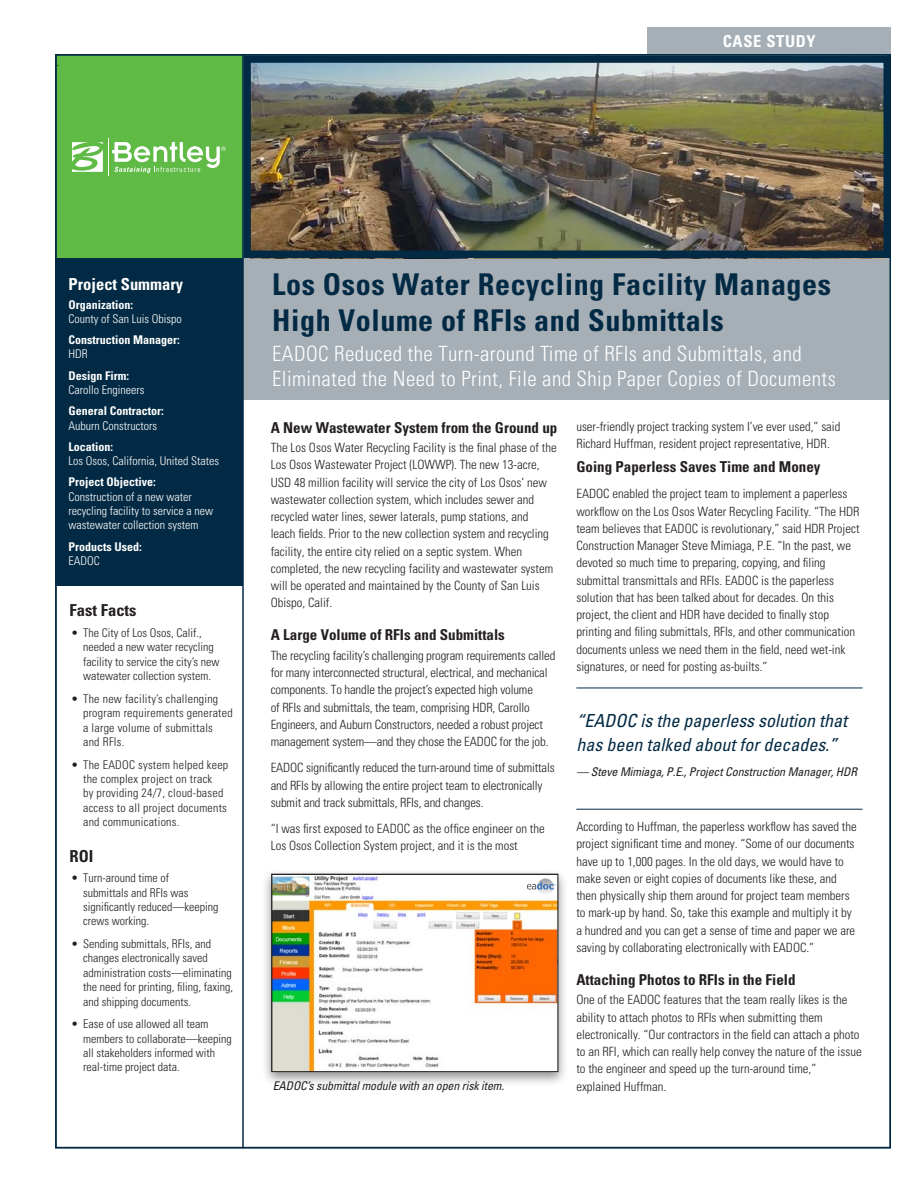
<style>
.page{position:relative;width:918px;height:1188px;background:#fff}
.page>*{position:absolute;margin:0;border:0;box-sizing:border-box;transform-origin:0 0}
.S__Title{font:700 condensed 30px/36px "Univers";letter-spacing:.02em;color:#032a44}
.S__Sub-title{font:300 condensed 21px/25.2px "Univers";letter-spacing:.02em;color:#fff}
.S__Callouts_Quotes{font:italic condensed 18px/24px "Univers";color:#032a44}
.S__Sidebar_Header_G{font:700 condensed 16.5px "Univers";color:#fff}
.S__Sidebar_Header_B{font:700 condensed 16.5px "Univers";color:#231f20}
.S__Sidebar_Header_G-2{font:700 condensed 16.5px "Univers";letter-spacing:.04em;color:#fff}
.S__Body_Sub-Heads{font:700 condensed 15px "Univers";color:#231f20}
.S__Body_copy{font:700 condensed 15px "Univers";color:#231f20}
.S__Body_copy-2{font:300 condensed 12.75px/17.2px "Univers";color:#231f20}
.t1{font:300 condensed 12px/14.4px "Univers";color:#231f20}
.t2{font:300 condensed 12px/14.4px "Univers";letter-spacing:.02em;color:#231f20}
.S__Sidebar_body_Whi{font:300 condensed 12px/14.4px "Univers";color:#fff}
.S__Sidebar_sub-head{font:700 condensed 12px "Univers";color:#fff}
.S__Callout_attribut{font:italic condensed 12px "Univers";letter-spacing:-.01em;color:#231f20}
.S__Image_captions{font:italic condensed 12px "Univers";letter-spacing:-.01em;color:#231f20}
</style>
<div class="page">
<div style="left:55px;top:55px;width:188px;height:204px;background:#60bb46"></div>
<hr style="left:108px;top:138px;width:1px;height:38px;background:#fff">
<svg style="left:72px;top:142px;width:31px;height:30px"></svg>
<svg style="left:112px;top:142px;width:114px;height:31px"></svg>
<div style="left:648px;top:27px;width:243px;height:27px;background:#a6afb6"></div>
<div style="left:244px;top:258px;width:647px;height:141px;background:#a6afb6"></div>
<img style="left:252px;top:64px;width:630px;height:185px">
<div style="left:243px;top:55px;width:648px;height:203px;border:8px solid #032a44"></div>
<hr style="left:242px;top:54px;width:2px;height:1094px;background:#032a44">
<div style="left:55px;top:258px;width:187px;height:327px;background:#032a44"></div>
<hr style="left:576px;top:688px;width:287px;height:1px;background:#032a44">
<hr style="left:576px;top:809px;width:287px;height:1px;background:#032a44">
<div style="left:261px;top:868px;width:307px;height:219px;background:#231f20;opacity:.5"></div>
<svg style="left:271px;top:873px;width:288px;height:199px"></svg>
<div style="left:525px;top:878px;width:32px;height:17px;background:#fff"></div>
<svg style="left:537px;top:878px;width:17px;height:17px"></svg>
<svg style="left:527px;top:882px;width:29px;height:8px"></svg>
<p class="S__Body_copy-2" style="left:57px;top:52px;width:4px">.</p>
<p class="S__Sidebar_Header_G-2" style="left:723px;top:31px;width:95px">CASE STUDY</p>
<p class="S__Sidebar_Header_G" style="left:69px;top:274px;width:116px">Project Summary</p>
<p class="S__Sidebar_sub-head" style="left:69px;top:297px;width:66px">Organization:</p>
<p class="S__Sidebar_body_Whi" style="left:69px;top:312px;width:115px">County of San Luis Obispo</p>
<p class="S__Sidebar_sub-head" style="left:69px;top:332px;width:113px">Construction Manager:</p>
<p class="S__Sidebar_body_Whi" style="left:69px;top:347px;width:21px">HDR</p>
<p class="S__Sidebar_sub-head" style="left:69px;top:368px;width:62px">Design Firm:</p>
<p class="S__Sidebar_body_Whi" style="left:69px;top:383px;width:77px">Carollo Engineers</p>
<p class="S__Sidebar_sub-head" style="left:69px;top:404px;width:97px">General Contractor:</p>
<p class="S__Sidebar_body_Whi" style="left:69px;top:418px;width:90px">Auburn Constructors</p>
<p class="S__Sidebar_sub-head" style="left:69px;top:439px;width:46px">Location:</p>
<p class="S__Sidebar_body_Whi" style="left:69px;top:454px;width:152px">Los Osos, California, United States</p>
<p class="S__Sidebar_sub-head" style="left:69px;top:475px;width:89px">Project Objective:</p>
<p class="S__Sidebar_body_Whi" style="left:69px;top:489px;width:146px">Construction of a new water recycling facility to service a new wastewater collection system</p>
<p class="S__Sidebar_sub-head" style="left:69px;top:539px;width:75px">Products Used:</p>
<p class="S__Sidebar_body_Whi" style="left:69px;top:554px;width:33px">EADOC</p>
<p class="S__Sidebar_Header_B" style="left:70px;top:600px;width:68px">Fast Facts</p>
<p class="t1" style="left:83px;top:625px;width:138px;text-indent:-12px">• The City of Los Osos, Calif., needed a new water recycling facility to service the city’s new watewater collection system.</p>
<p class="t2" style="left:83px;top:691px;width:151px;text-indent:-12px">• The new facility’s challenging program requirements generated a large volume of submittals<br>and RFIs.</p>
<p class="t2" style="left:83px;top:757px;width:147px;text-indent:-12px">• The EADOC system helped keep the complex project on track<br>by providing 24/7, cloud-based access to all project documents and communications.</p>
<p class="S__Sidebar_Header_B" style="left:70px;top:846px;width:25px">ROI</p>
<p class="t1" style="left:83px;top:871px;width:137px;text-indent:-12px">• Turn-around time of<br>submittals and RFIs was significantly reduced—keeping crews working.</p>
<p class="t1" style="left:83px;top:937px;width:151px;text-indent:-12px">• Sending submittals, RFIs, and changes electronically saved administration costs—eliminating the need for printing, filing, faxing, and shipping documents.</p>
<p class="t1" style="left:83px;top:1017px;width:150px;text-indent:-12px">• Ease of use allowed all team members to collaborate—keeping all stakeholders informed with real-time project data.</p>
<p class="S__Title" style="left:272px;top:266px;width:560px">Los Osos Water Recycling Facility Manages<br>High Volume of RFIs and Submittals</p>
<p class="S__Sub-title" style="left:272px;top:341px;width:565px">EADOC Reduced the Turn-around Time of RFIs and Submittals, and<br>Eliminated the Need to Print, File and Ship Paper Copies of Documents</p>
<p class="S__Body_Sub-Heads" style="left:271px;top:418px;width:288px">A New Wastewater System from the Ground up</p>
<p class="S__Body_copy-2" style="left:271px;top:439px;width:288px">The Los Osos Water Recycling Facility is the final phase of the Los Osos Wastewater Project (LOWWP). The new 13-acre, USD 48 million facility will service the city of Los Osos’ new wastewater collection system, which includes sewer and recycled water lines, sewer laterals, pump stations, and<br>leach fields. Prior to the new collection system and recycling facility, the entire city relied on a septic system. When completed, the new recycling facility and wastewater system will be operated and maintained by the County of San Luis Obispo, Calif.</p>
<p class="S__Body_Sub-Heads" style="left:271px;top:626px;width:236px">A Large Volume of RFIs and Submittals</p>
<p class="S__Body_copy-2" style="left:271px;top:647px;width:286px">The recycling facility’s challenging program requirements called for many interconnected structural, electrical, and mechanical components. To handle the project’s expected high volume<br>of RFIs and submittals, the team, comprising HDR, Carollo Engineers, and Auburn Constructors, needed a robust project management system—and they chose the EADOC for the job.</p>
<p class="S__Body_copy-2" style="left:271px;top:759px;width:286px">EADOC significantly reduced the turn-around time of submittals and RFIs by allowing the entire project team to electronically submit and track submittals, RFIs, and changes.</p>
<p class="S__Body_copy-2" style="left:271px;top:820px;width:275px">“I was first exposed to EADOC as the office engineer on the<br>Los Osos Collection System project, and it is the most</p>
<p class="S__Body_copy-2" style="left:576px;top:418px;width:266px">user-friendly project tracking system I’ve ever used,” said<br>Richard Huffman, resident project representative, HDR.</p>
<p class="S__Body_copy" style="left:576px;top:458px;width:246px">Going Paperless Saves Time and Money</p>
<p class="S__Body_copy-2" style="left:576px;top:485px;width:285px">EADOC enabled the project team to implement a paperless workflow on the Los Osos Water Recycling Facility. “The HDR team believes that EADOC is revolutionary,” said HDR Project Construction Manager Steve Mimiaga, P.E. “In the past, we devoted so much time to preparing, copying, and filing submittal transmittals and RFIs. EADOC is the paperless solution that has been talked about for decades. On this project, the client and HDR have decided to finally stop printing and filing submittals, RFIs, and other communication documents unless we need them in the field, need wet-ink signatures, or need for posting as-builts.”</p>
<p class="S__Callouts_Quotes" style="left:576px;top:708px;width:272px">“EADOC is the paperless solution that has been talked about for decades.”</p>
<p class="S__Callout_attribut" style="left:576px;top:764px;width:282px">— Steve Mimiaga, P.E., Project Construction Manager, HDR</p>
<p class="S__Body_copy-2" style="left:576px;top:818px;width:282px">According to Huffman, the paperless workflow has saved the project significant time and money. “Some of our documents have up to 1,000 pages. In the old days, we would have to make seven or eight copies of documents like these, and then physically ship them around for project team members to mark-up by hand. So, take this example and multiply it by a hundred and you can get a sense of time and paper we are saving by collaborating electronically with EADOC.”</p>
<p class="S__Body_Sub-Heads" style="left:576px;top:970px;width:221px">Attaching Photos to RFIs in the Field</p>
<p class="S__Body_copy-2" style="left:576px;top:991px;width:287px">One of the EADOC features that the team really likes is the ability to attach photos to RFIs when submitting them electronically. “Our contractors in the field can attach a photo to an RFI, which can really help convey the nature of the issue to the engineer and speed up the turn-around time,” explained Huffman.</p>
<p class="S__Image_captions" style="left:273px;top:1078px;width:233px">EADOC’s submittal module with an open risk item.</p>
</div>
